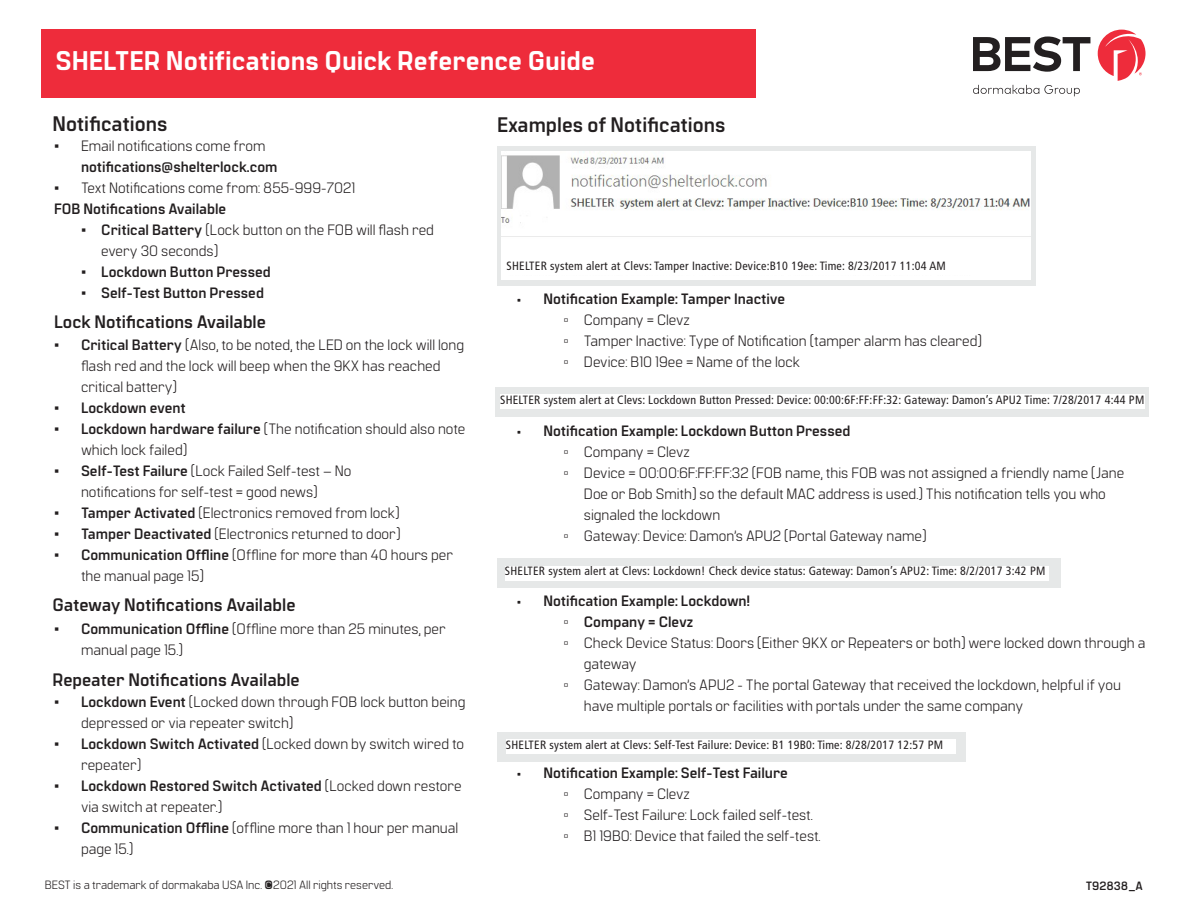
<style>
.page{position:relative;width:1188px;height:918px;background:#fff}
.page>*{position:absolute;margin:0;border:0;box-sizing:border-box;transform-origin:0 0}
.t1{font:800 27px "Manifold CF";color:#fff}
.t2{font:700 21px "Manifold CF";color:#231f20}
.t3{font:700 18px "Manifold CF";color:#231f20}
.t4{font:15px/21px "Manifold CF";color:#231f20}
.t5{font:700 15px/21px "Manifold CF";color:#231f20}
.t6{font:condensed 12px "Frutiger LT Std";letter-spacing:.02em;color:#231f20}
.t7{font:12px "Manifold CF";color:#231f20}
.t8{font:700 12px "Manifold CF";color:#231f20}
.s1{font-family:"Verdana";font-weight:400}
.s2{font-weight:400}
.s3{font-family:"Verdana"}
.s4{font-weight:700}
</style>
<div class="page">
<div style="left:496px;top:387px;width:653px;height:29px;background:#e6e8e8"></div>
<div style="left:41px;top:29px;width:715px;height:69px;background:#ee2c3b"></div>
<div style="left:497px;top:732px;width:469px;height:29px;background:#e6e8e8"></div>
<div style="left:497px;top:559px;width:564px;height:29px;background:#e6e8e8"></div>
<svg style="left:497px;top:146px;width:539px;height:139px;background:#e9ebeb"></svg>
<img style="left:502px;top:152px;width:529px;height:127px">
<div style="left:507px;top:261px;width:494px;height:14px;background:#fff"></div>
<div style="left:500px;top:395px;width:645px;height:14px;background:#fff"></div>
<div style="left:505px;top:566px;width:544px;height:14px;background:#fff"></div>
<div style="left:506px;top:740px;width:449px;height:14px;background:#fff"></div>
<svg style="left:973px;top:36px;width:117px;height:36px"></svg>
<svg style="left:1098px;top:30px;width:48px;height:51px"></svg>
<svg style="left:973px;top:85px;width:107px;height:11px"></svg>
<h1 class="t1" style="left:56px;top:45px;width:541px">SHELTER Notifications Quick Reference Guide</h1>
<h2 class="t2" style="left:52px;top:111px;width:116px">Notifications</h2>
<p class="t5" style="left:81px;top:136px;width:198px;text-indent:-27px"><span class="s1">▪</span> <span class="s2">Email notifications come from </span>notifications@shelterlock.com</p>
<p class="t4" style="left:54px;top:177px;width:303px"><span class="s3">▪</span> Text Notifications come from: 855-999-7021<br><span class="s4">FOB Notifications Available</span></p>
<p class="t4" style="left:101px;top:219px;width:334px;text-indent:-20px"><span class="s3">▪</span> <span class="s4">Critical Battery</span> (Lock button on the FOB will flash red every 30 seconds)</p>
<p class="t5" style="left:81px;top:262px;width:191px"><span class="s1">▪</span> Lockdown Button Pressed</p>
<p class="t5" style="left:81px;top:283px;width:184px"><span class="s1">▪</span> Self-Test Button Pressed</p>
<p class="t3" style="left:54px;top:311px;width:214px">Lock Notifications Available</p>
<p class="t4" style="left:81px;top:335px;width:385px;text-indent:-27px"><span class="s3">▪</span> <span class="s4">Critical Battery</span> (Also, to be noted, the LED on the lock will long flash red and the lock will beep when the 9KX has reached critical battery)</p>
<p class="t5" style="left:54px;top:398px;width:133px"><span class="s1">▪</span> Lockdown event</p>
<p class="t4" style="left:81px;top:419px;width:386px;text-indent:-27px"><span class="s3">▪</span> <span class="s4">Lockdown hardware failure</span> (The notification should also note which lock failed)</p>
<p class="t4" style="left:54px;top:461px;width:299px;text-align:center"><span class="s3">▪</span> <span class="s4">Self-Test Failure</span> (Lock Failed Self-test – No notifications for self-test = good news)</p>
<p class="t4" style="left:54px;top:503px;width:347px"><span class="s3">▪</span> <span class="s4">Tamper Activated</span> (Electronics removed from lock)</p>
<p class="t4" style="left:54px;top:524px;width:348px"><span class="s3">▪</span> <span class="s4">Tamper Deactivated</span> (Electronics returned to door)</p>
<p class="t4" style="left:81px;top:545px;width:374px;text-indent:-27px"><span class="s3">▪</span> <span class="s4">Communication Offline</span> (Offline for more than 40 hours per the manual page 15)</p>
<p class="t3" style="left:52px;top:595px;width:245px">Gateway Notifications Available</p>
<p class="t4" style="left:81px;top:618px;width:366px;text-indent:-27px"><span class="s3">▪</span> <span class="s4">Communication Offline</span> (Offline more than 25 minutes, per manual page 15.)</p>
<p class="t3" style="left:52px;top:669px;width:249px">Repeater Notifications Available</p>
<p class="t4" style="left:81px;top:691px;width:386px;text-indent:-27px"><span class="s3">▪</span> <span class="s4">Lockdown Event</span> (Locked down through FOB lock button being depressed or via repeater switch)</p>
<p class="t4" style="left:81px;top:733px;width:385px;text-indent:-27px"><span class="s3">▪</span> <span class="s4">Lockdown Switch Activated</span> (Locked down by switch wired to repeater)</p>
<p class="t4" style="left:81px;top:775px;width:382px;text-indent:-27px"><span class="s3">▪</span> <span class="s4">Lockdown Restored Switch Activated</span> (Locked down restore via switch at repeater.)</p>
<p class="t4" style="left:81px;top:817px;width:379px;text-indent:-27px"><span class="s3">▪</span> <span class="s4">Communication Offline</span> (offline more than 1 hour per manual page 15.)</p>
<h2 class="t2" style="left:497px;top:113px;width:230px">Examples of Notifications</h2>
<p class="t6" style="left:507px;top:259px;width:441px">SHELTER system alert at Clevs: Tamper Inactive: Device:B10 19ee: Time: 8/23/2017 11:04 AM</p>
<p class="t4" style="left:564px;top:288px;width:420px;text-indent:-47px"><span class="s4">• Notification Example: Tamper Inactive<br></span><span class="s3">▫</span> Company = Clevz<br><span class="s3">▫</span> Tamper Inactive: Type of Notification (tamper alarm has cleared) <span class="s3">▫</span> Device: B10 19ee = Name of the lock</p>
<p class="t6" style="left:500px;top:393px;width:646px">SHELTER system alert at Clevs: Lockdown Button Pressed: Device: 00:00:6F:FF:FF:32: Gateway: Damon’s APU2 Time: 7/28/2017 4:44 PM</p>
<p class="t5" style="left:516px;top:421px;width:336px">• Notification Example: Lockdown Button Pressed</p>
<p class="t4" style="left:564px;top:442px;width:128px"><span class="s3">▫</span> Company = Clevz</p>
<p class="t4" style="left:564px;top:463px;width:562px"><span class="s3">▫</span> Device = 00:00:6F:FF:FF:32 (FOB name, this FOB was not assigned a friendly name (Jane</p>
<p class="t4" style="left:584px;top:484px;width:524px">Doe or Bob Smith) so the default MAC address is used.) This notification tells you who</p>
<p class="t4" style="left:584px;top:505px;width:138px">signaled the lockdown</p>
<p class="t4" style="left:564px;top:526px;width:364px"><span class="s3">▫</span> Gateway: Device: Damon’s APU2 (Portal Gateway name)</p>
<p class="t6" style="left:505px;top:564px;width:542px">SHELTER system alert at Clevs: Lockdown! Check device status: Gateway: Damon’s APU2: Time: 8/2/2017 3:42 PM</p>
<p class="t5" style="left:516px;top:591px;width:235px">• Notification Example: Lockdown!</p>
<p class="t5" style="left:564px;top:612px;width:131px"><span class="s1">▫</span> Company = Clevz</p>
<p class="t4" style="left:564px;top:632px;width:583px"><span class="s3">▫</span> Check Device Status: Doors (Either 9KX or Repeaters or both) were locked down through a</p>
<p class="t4" style="left:584px;top:653px;width:54px">gateway</p>
<p class="t4" style="left:564px;top:674px;width:559px"><span class="s3">▫</span> Gateway: Damon’s APU2 - The portal Gateway that received the lockdown, helpful if you</p>
<p class="t4" style="left:584px;top:695px;width:441px">have multiple portals or facilities with portals under the same company</p>
<p class="t6" style="left:506px;top:737px;width:439px">SHELTER system alert at Clevs: Self-Test Failure: Device: B1 19B0: Time: 8/28/2017 12:57 PM</p>
<p class="t4" style="left:564px;top:762px;width:259px;text-indent:-47px"><span class="s4">• Notification Example: Self-Test Failure<br></span><span class="s3">▫</span> Company = Clevz<br><span class="s3">▫</span> Self-Test Failure: Lock failed self-test. <span class="s3">▫</span> B1 19B0: Device that failed the self-test.</p>
<p class="t7" style="left:45px;top:878px;width:350px">BEST is a trademark of dormakaba USA Inc. ©2021 All rights reserved.</p>
<p class="t8" style="left:1086px;top:879px;width:59px">T92838_A</p>
</div>
